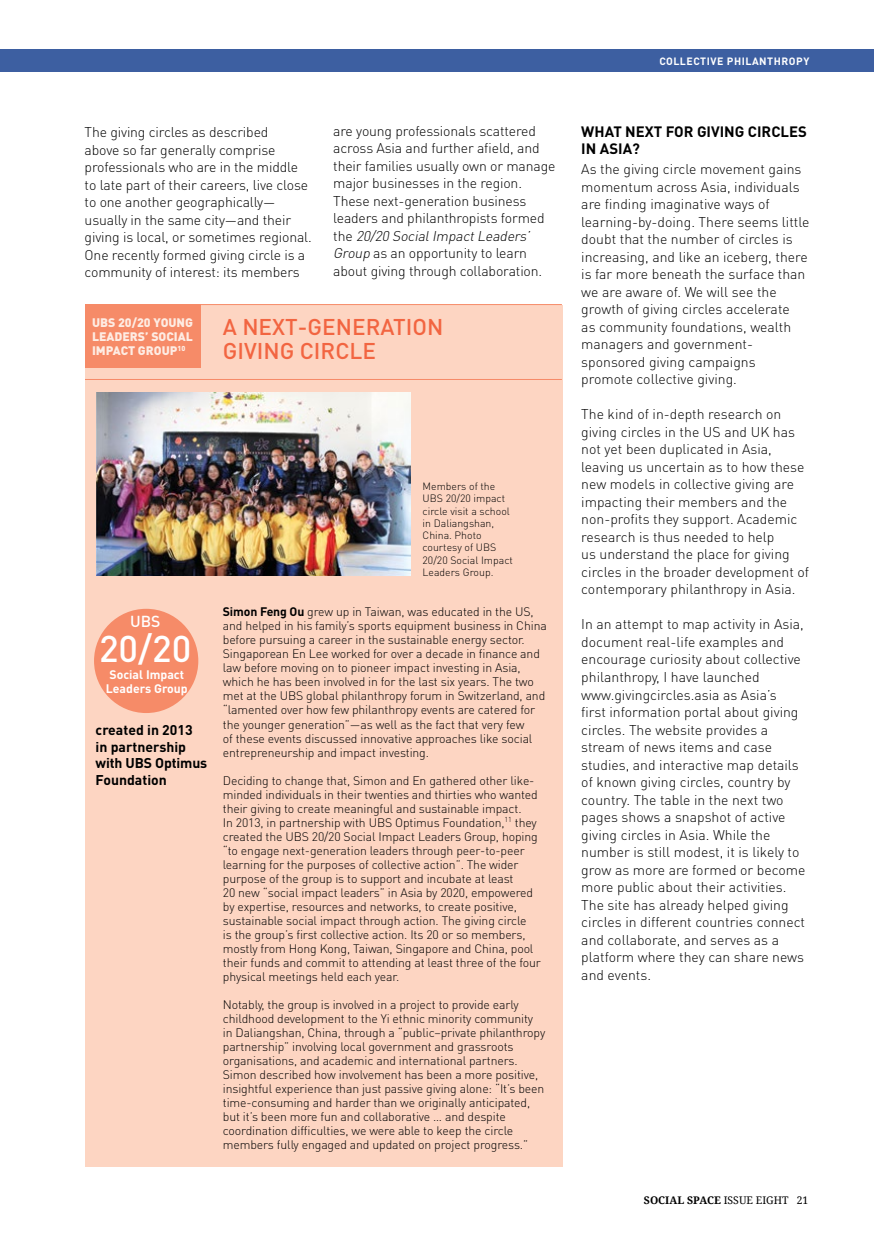
<style>
.page{position:relative;width:874px;height:1241px;background:#fff}
.page>*{position:absolute;margin:0;border:0;box-sizing:border-box;transform-origin:0 0}
.t1{font:500 36.75px "DIN Pro";color:#fff}
.t2{font:500 22.57px/24.8px "DIN Pro";color:#f26541}
.t3{font:500 15.75px "DIN Pro";color:#fff}
.t4{font:700 14.88px/17.5px "DIN Pro";color:#000}
.t5{font:300 14px/17.5px "DIN Pro";color:#000}
.t6{font:700 14px/16.8px "DIN Pro";color:#000}
.t7{font:300 12.25px/14px "DIN Pro";letter-spacing:-.01em;color:#000}
.t8{font:900 12.25px/14px "DIN Pro";color:#feece3;text-align:justify}
.t9{font:700 12.25px/14px "DIN Pro";color:#fff}
.t10{font:300 10.5px/12.2px "DIN Pro";color:#000}
.t11{font:10.5px "Droid Serif";color:#000}
.t12{font:700 10.5px "DIN Pro";letter-spacing:.05em;color:#fff}
.s1{font-style:italic}
.s2{font-weight:700}
</style>
<div class="page">
<div style="left:85px;top:304px;width:476px;height:862px;background:#fdd5c2"></div>
<div style="left:85px;top:304px;width:116px;height:63px;background:#f68b68"></div>
<img style="left:97px;top:393px;width:313px;height:182px">
<hr style="left:85px;top:304px;width:476px;height:1px;background:#f68b68">
<hr style="left:85px;top:379px;width:476px;height:1px;background:#f68b68">
<div style="left:94px;top:608px;width:104px;height:105px;background:#f68b68;border-radius:50%"></div>
<div style="left:0;top:50px;width:873px;height:22px;background:#3d5fa1"></div>
<p class="t5" style="left:85px;top:123px;width:228px">The giving circles as described<br>above so far generally comprise professionals who are in the middle to late part of their careers, live close to one another geographically— usually in the same city—and their giving is local, or sometimes regional.<br>One recently formed giving circle is a community of interest: its members</p>
<p class="t5" style="left:333px;top:121px;width:223px">are young professionals scattered across Asia and further afield, and their families usually own or manage major businesses in the region.<br>These next-generation business leaders and philanthropists formed<br>t h e <span class="s1">20/20 SocialImpactLeaders’ Group</span> as an opportunity to learn about giving through collaboration.</p>
<p class="t8" style="left:92px;top:315px;width:103px">UBS 20/20 YOUNG LEADERS’ SOCIAL IMPACT GROUP<sup>10</sup></p>
<h2 class="t2" style="left:223px;top:313px;width:222px">A NEXT-GENERATION<br>GIVING CIRCLE</h2>
<p class="t3" style="left:130px;top:610px;width:32px">UBS</p>
<h1 class="t1" style="left:99px;top:623px;width:94px">20/20</h1>
<p class="t9" style="left:106px;top:666px;width:83px">Social Impact<br>Leaders Group</p>
<p class="t6" style="left:96px;top:720px;width:113px">created in 2013 in partnership with UBS Optimus<br>Foundation</p>
<p class="t10" style="left:422px;top:479px;width:92px">Members of the<br>UBS 20/20 impact circle visit a school in Daliangshan,<br>China. Photo courtesy of UBS<br>20/20 Social Impact<br>Leaders Group.</p>
<p class="t7" style="left:223px;top:604px;width:325px"><span class="s2">Simon Feng Ou</span> grew up in Taiwan, was educated in the US, and helped in his family’s sports equipment business in China before pursuing a career in the sustainable energy sector.<br>Singaporean En Lee worked for over a decade in finance and law before moving on to pioneer impact investing in Asia, which he has been involved in for the last six years. The two met at the UBS global philanthropy forum in Switzerland, and “lamented over how few philanthropy events are catered for the younger generation”—as well as the fact that very few<br>of these events discussed innovative approaches like social entrepreneurship and impact investing.</p>
<p class="t7" style="left:223px;top:772px;width:319px">Deciding to change that, Simon and En gathered other like&shy;minded individuals in their twenties and thirties who wanted their giving to create meaningful and sustainable impact.<br>In 2013, in partnership with UBS Optimus Foundation,<sup>11</sup> they created the UBS 20/20 Social Impact Leaders Group, hoping “to engage next-generation leaders through peer-to-peer learning for the purposes of collective action”. The wider purpose of the group is to support and incubate at least<br>20 new “social impact leaders” in Asia by 2020, empowered by expertise, resources and networks, to create positive, sustainable social impact through action. The giving circle<br>is the group’s first collective action. Its 20 or so members, mostly from Hong Kong, Taiwan, Singapore and China, pool their funds and commit to attending at least three of the four physical meetings held each year.</p>
<p class="t7" style="left:223px;top:996px;width:324px">Notably, the group is involved in a project to provide early childhood development to the Yi ethnic minority community in Daliangshan, China, through a “public–private philanthropy partnership” involving local government and grassroots organisations, and academic and international partners.<br>Simon described how involvement has been a more positive, insightful experience than just passive giving alone: “It’s been time-consuming and harder than we originally anticipated, but it’s been more fun and collaborative … and despite coordination difficulties, we were able to keep the circle members fully engaged and updated on project progress.”</p>
<p class="t12" style="left:659px;top:54px;width:151px">COLLECTIVE PHILANTHROPY</p>
<p class="t4" style="left:581px;top:122px;width:227px">WHAT NEXT FOR GIVING CIRCLES<br>IN ASIA?</p>
<p class="t5" style="left:581px;top:160px;width:229px">As the giving circle movement gains momentum across Asia, individuals are finding imaginative ways of learning-by-doing. There seems little doubt that the number of circles is increasing, and like an iceberg, there is far more beneath the surface than we are aware of. We will see the growth of giving circles accelerate<br>as community foundations, wealth managers and government&shy;sponsored giving campaigns promote collective giving.</p>
<p class="t5" style="left:581px;top:405px;width:229px">The kind of in-depth research on giving circles in the US and UK has not yet been duplicated in Asia, leaving us uncertain as to how these new models in collective giving are impacting their members and the non-profits they support. Academic research is thus needed to help<br>us understand the place for giving circles in the broader development of contemporary philanthropy in Asia.</p>
<p class="t5" style="left:581px;top:615px;width:225px">In an attempt to map activity in Asia, document real-life examples and encourage curiosity about collective philanthropy, I have launched www.givingcircles.asia as Asia’s<br>first information portal about giving circles. The website provides a stream of news items and case studies, and interactive map details of known giving circles, country by country. The table in the next two pages shows a snapshot of active giving circles in Asia. While the number is still modest, it is likely to grow as more are formed or become more public about their activities.<br>The site has already helped giving circles in different countries connect and collaborate, and serves as a platform where they can share news and events.</p>
<p class="t11" style="left:643px;top:1194px;width:166px"><span class="s2">SOCIAL SPACE</span> ISSUE EIGHT 21</p>
</div>
